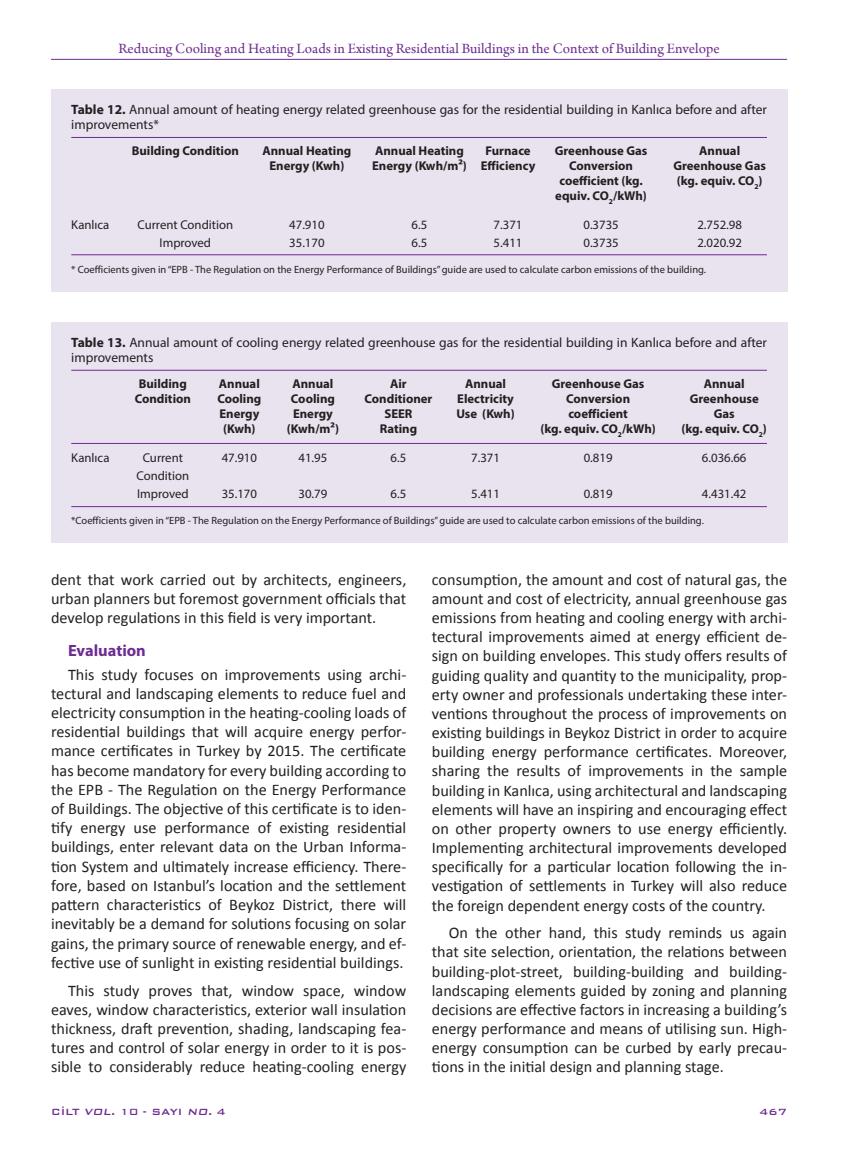
<style>
.page{position:relative;width:851px;height:1149px;background:#fff}
.page>*{position:absolute;margin:0;border:0;box-sizing:border-box;transform-origin:0 0}
.t1{font:700 16.35px "Myriad Pro";color:#6e2c91}
.t2{font:16.2px/19.2px "Calibri";color:#231f20;text-align:justify}
.t3{font:15px "Arno Pro";color:#6e2c91}
.t4{font:13.5px/15px "Myriad Pro";color:#231f20}
.t5{font:700 12.75px "Myriad Pro";color:#231f20}
.t6{font:12.75px/18px "Myriad Pro";color:#231f20}
.t7{font:500 12px "Bank Gothic BT";color:#6e2c91}
.t8{font:10.5px "Myriad Pro";color:#231f20}
.s1{font-weight:700}
.s2{font-style:italic}
</style>
<div class="page">
<hr style="left:51px;top:59px;width:736px;height:1px;background:#6e2c91">
<div style="left:51px;top:89px;width:736px;height:203px;background:#e9e2ef"></div>
<hr style="left:71px;top:137px;width:695px;height:1px;background:#6e2c91">
<hr style="left:71px;top:254px;width:695px;height:1px;background:#6e2c91">
<div style="left:51px;top:322px;width:736px;height:221px;background:#e9e2ef"></div>
<hr style="left:71px;top:370px;width:695px;height:1px;background:#6e2c91">
<hr style="left:71px;top:443px;width:695px;height:1px;background:#6e2c91">
<hr style="left:71px;top:506px;width:695px;height:1px;background:#6e2c91">
<p class="t3" style="left:118px;top:40px;width:602px">Reducing Cooling and Heating Loads in Existing Residential Buildings in the Context of Building Envelope</p>
<p class="t4" style="left:71px;top:102px;width:697px"><span class="s1">Table 12.</span> Annual amount of heating energy related greenhouse gas for the residential building in Kanlıca before and after improvements*</p>
<p class="t5" style="left:132px;top:142px;width:108px">Building Condition</p>
<p class="t5" style="left:262px;top:142px;width:90px">Annual Heating</p>
<p class="t5" style="left:375px;top:142px;width:90px">Annual Heating</p>
<p class="t5" style="left:485px;top:142px;width:47px">Furnace</p>
<p class="t5" style="left:554px;top:142px;width:94px">Greenhouse Gas</p>
<p class="t5" style="left:699px;top:142px;width:42px">Annual</p>
<p class="t5" style="left:269px;top:157px;width:76px">Energy (Kwh)</p>
<p class="t5" style="left:372px;top:157px;width:165px">Energy (Kwh/m²) Efficiency</p>
<p class="t5" style="left:569px;top:157px;width:65px">Conversion</p>
<p class="t5" style="left:673px;top:157px;width:94px">Greenhouse Gas</p>
<p class="t5" style="left:559px;top:172px;width:85px">coefficient (kg.</p>
<p class="t5" style="left:676px;top:172px;width:87px">(kg. equiv. CO<sub>2</sub>)</p>
<p class="t5" style="left:555px;top:187px;width:93px">equiv. CO<sub>2</sub>/kWh)</p>
<p class="t6" style="left:71px;top:215px;width:40px">Kanlıca</p>
<p class="t6" style="left:137px;top:215px;width:97px">Current Condition</p>
<p class="t6" style="left:289px;top:215px;width:37px">47.910</p>
<p class="t6" style="left:411px;top:215px;width:17px">6.5</p>
<p class="t6" style="left:493px;top:215px;width:30px">7.371</p>
<p class="t6" style="left:583px;top:215px;width:37px">0.3735</p>
<p class="t6" style="left:697px;top:215px;width:46px">2.752.98</p>
<p class="t6" style="left:159px;top:233px;width:53px">Improved</p>
<p class="t6" style="left:289px;top:233px;width:37px">35.170</p>
<p class="t6" style="left:411px;top:233px;width:17px">6.5</p>
<p class="t6" style="left:493px;top:233px;width:30px">5.411</p>
<p class="t6" style="left:583px;top:233px;width:37px">0.3735</p>
<p class="t6" style="left:697px;top:233px;width:46px">2.020.92</p>
<p class="t8" style="left:71px;top:263px;width:636px">* Coefficients given in “EPB - The Regulation on the Energy Performance of Buildings” guide are used to calculate carbon emissions of the building.</p>
<p class="t4" style="left:71px;top:335px;width:697px"><span class="s1">Table 13.</span> Annual amount of cooling energy related greenhouse gas for the residential building in Kanlıca before and after improvements</p>
<p class="t5" style="left:139px;top:375px;width:50px">Building</p>
<p class="t5" style="left:219px;top:375px;width:42px">Annual</p>
<p class="t5" style="left:292px;top:375px;width:42px">Annual</p>
<p class="t5" style="left:390px;top:375px;width:18px">Air</p>
<p class="t5" style="left:465px;top:375px;width:42px">Annual</p>
<p class="t5" style="left:551px;top:375px;width:94px">Greenhouse Gas</p>
<p class="t5" style="left:703px;top:375px;width:42px">Annual</p>
<p class="t5" style="left:135px;top:390px;width:58px">Condition</p>
<p class="t5" style="left:217px;top:390px;width:46px">Cooling</p>
<p class="t5" style="left:291px;top:390px;width:46px">Cooling</p>
<p class="t5" style="left:364px;top:390px;width:69px">Conditioner</p>
<p class="t5" style="left:457px;top:390px;width:58px">Electricity</p>
<p class="t5" style="left:566px;top:390px;width:65px">Conversion</p>
<p class="t5" style="left:689px;top:390px;width:70px">Greenhouse</p>
<p class="t5" style="left:219px;top:405px;width:41px">Energy</p>
<p class="t5" style="left:293px;top:405px;width:41px">Energy</p>
<p class="t5" style="left:384px;top:405px;width:30px">SEER</p>
<p class="t5" style="left:456px;top:405px;width:60px">Use (Kwh)</p>
<p class="t5" style="left:568px;top:405px;width:61px">coefficient</p>
<p class="t5" style="left:713px;top:405px;width:23px">Gas</p>
<p class="t5" style="left:223px;top:420px;width:34px">(Kwh)</p>
<p class="t5" style="left:287px;top:420px;width:54px">(Kwh/m²)</p>
<p class="t5" style="left:380px;top:420px;width:39px">Rating</p>
<p class="t5" style="left:540px;top:420px;width:117px">(kg. equiv. CO<sub>2</sub>/kWh)</p>
<p class="t5" style="left:681px;top:420px;width:87px">(kg. equiv. CO<sub>2</sub>)</p>
<p class="t6" style="left:71px;top:448px;width:40px">Kanlıca</p>
<p class="t6" style="left:143px;top:448px;width:42px">Current</p>
<p class="t6" style="left:222px;top:448px;width:37px">47.910</p>
<p class="t6" style="left:298px;top:448px;width:30px">41.95</p>
<p class="t6" style="left:390px;top:448px;width:17px">6.5</p>
<p class="t6" style="left:471px;top:448px;width:30px">7.371</p>
<p class="t6" style="left:583px;top:448px;width:30px">0.819</p>
<p class="t6" style="left:701px;top:448px;width:46px">6.036.66</p>
<p class="t6" style="left:136px;top:466px;width:54px">Condition<br>Improved</p>
<p class="t6" style="left:222px;top:484px;width:37px">35.170</p>
<p class="t6" style="left:298px;top:484px;width:30px">30.79</p>
<p class="t6" style="left:390px;top:484px;width:17px">6.5</p>
<p class="t6" style="left:471px;top:484px;width:30px">5.411</p>
<p class="t6" style="left:583px;top:484px;width:30px">0.819</p>
<p class="t6" style="left:701px;top:484px;width:46px">4.431.42</p>
<p class="t8" style="left:71px;top:514px;width:634px">*Coefficients given in “EPB - The Regulation on the Energy Performance of Buildings” guide are used to calculate carbon emissions of the building.</p>
<p class="t2" style="left:51px;top:569px;width:357px">dent that work carried out by architects, engineers, urban planners but foremost government officials that develop regulations in this field is very important.</p>
<p class="t1" style="left:68px;top:639px;width:79px">Evaluation</p>
<p class="t2" style="left:51px;top:663px;width:357px;text-indent:17px">This study focuses on improvements using archi&shy;tectural and landscaping elements to reduce fuel and electricity consumption in the heating-cooling loads of residential buildings that will acquire energy perfor&shy;mance certificates in Turkey by 2015. The certificate has become mandatory for every building according to the EPB - The Regulation on the Energy Performance of Buildings. The objective of this certificate is to iden&shy;tify energy use performance of existing residential buildings, enter relevant data on the Urban Informa&shy;tion System and ultimately increase efficiency. There&shy;fore, based on Istanbul’s location and the settlement pattern characteristics of Beykoz District, there will inevitably be a demand for solutions focusing on solar gains, the primary source of renewable energy, and ef&shy;fective use of sunlight in existing residential buildings.</p>
<p class="t2" style="left:51px;top:979px;width:357px;text-indent:17px">This study proves that, window space, window eaves, window characteristics, exterior wall insulation thickness, draft prevention, shading, landscaping fea&shy;tures and control of solar energy in order to it is pos&shy;sible to considerably reduce heating-cooling energy</p>
<p class="t7" style="left:51px;top:1104px;width:176px">CİLT <span class="s2">VOL.</span> 10 - SAYI <span class="s2">NO.</span> 4</p>
<p class="t2" style="left:432px;top:569px;width:357px">consumption, the amount and cost of natural gas, the amount and cost of electricity, annual greenhouse gas emissions from heating and cooling energy with archi&shy;tectural improvements aimed at energy efficient de&shy;sign on building envelopes. This study offers results of guiding quality and quantity to the municipality, prop&shy;erty owner and professionals undertaking these inter&shy;ventions throughout the process of improvements on existing buildings in Beykoz District in order to acquire building energy performance certificates. Moreover, sharing the results of improvements in the sample building in Kanlıca, using architectural and landscaping elements will have an inspiring and encouraging effect on other property owners to use energy efficiently.<br>Implementing architectural improvements developed specifically for a particular location following the in&shy;vestigation of settlements in Turkey will also reduce the foreign dependent energy costs of the country.</p>
<p class="t2" style="left:432px;top:922px;width:357px;text-indent:17px">On the other hand, this study reminds us again that site selection, orientation, the relations between building-plot-street, building-building and building&shy;landscaping elements guided by zoning and planning decisions are effective factors in increasing a building’s energy performance and means of utilising sun. High&shy;energy consumption can be curbed by early precau&shy;tions in the initial design and planning stage.</p>
<p class="t7" style="left:759px;top:1104px;width:29px">467</p>
</div>
